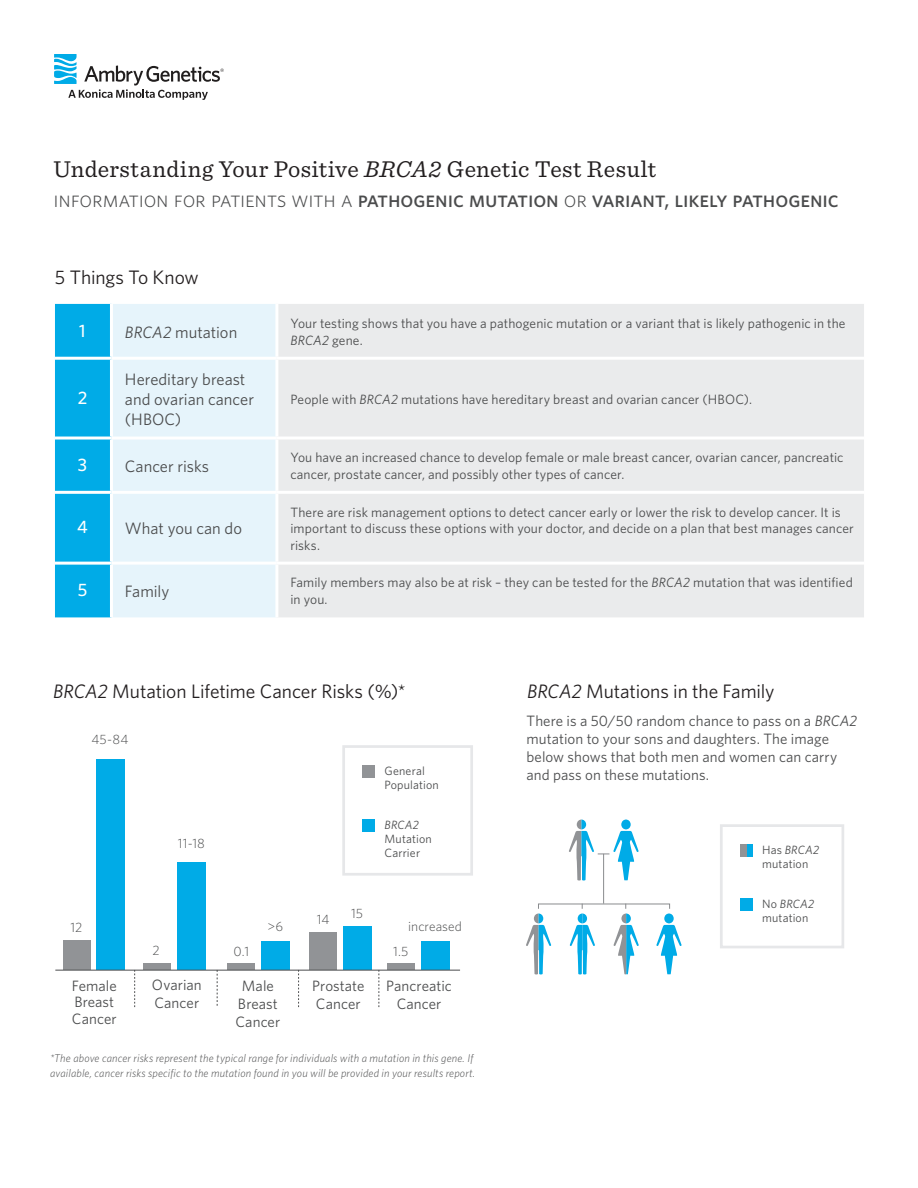
<style>
.page{position:relative;width:918px;height:1188px;background:#fff}
.page>*{position:absolute;margin:0;border:0;box-sizing:border-box;transform-origin:0 0}
.Titles{font:24px "Sentinel";letter-spacing:.015em;color:#231f20}
.t1{font:22.5px "Whitney Medium SC";letter-spacing:-.005em;color:#4b4c4d}
.Black_all_caps_subhe{font:19.5px "Whitney";letter-spacing:-.005em;color:#231f20}
.t2{font:500 18px "Whitney";color:#fff}
.Body_Copy{font:16.5px/19.8px "Whitney";color:#4b4c4d}
.Graph_sections{font:15px/18px "Whitney";letter-spacing:.005em;color:#4b4c4d}
.Body_Copy-2{font:13.5px/16.5px "Whitney";letter-spacing:.01em;color:#4b4c4d}
.Main_table_copy{font:300 13.5px "Whitney";letter-spacing:.005em;color:#4b4c4d}
.Main_table_copy-2{font:12px/14.4px "Whitney";letter-spacing:.015em;color:#4b4c4d}
.notes{font:italic 300 11.25px/15px "Whitney";letter-spacing:.01em;color:#4b4c4d}
.s1{font-style:italic}
.s2{font-family:"Whitney Light SC"}
</style>
<div class="page">
<div style="left:720px;top:824px;width:124px;height:124px;border:3px solid #e6e7e9"></div>
<div style="left:342px;top:745px;width:131px;height:131px;border:3px solid #e6e7e9"></div>
<svg style="left:746px;top:844px;width:6px;height:12px"></svg>
<div style="left:740px;top:898px;width:12px;height:12px;background:#00abe7"></div>
<div style="left:362px;top:819px;width:13px;height:12px;background:#00abe7"></div>
<hr style="left:603px;top:854px;width:1px;height:50px;background:#898b8e">
<svg style="left:569px;top:820px;width:70px;height:61px"></svg>
<svg style="left:526px;top:903px;width:156px;height:72px"></svg>
<div style="left:740px;top:844px;width:6px;height:12px;background:#919396"></div>
<div style="left:362px;top:765px;width:12px;height:12px;background:#919396"></div>
<div style="left:55px;top:304px;width:55px;height:313px;background:#00abe7"></div>
<div style="left:113px;top:304px;width:162px;height:313px;background:#e6f4fb"></div>
<div style="left:278px;top:304px;width:586px;height:313px;background:#eaebec"></div>
<hr style="left:55px;top:357px;width:56px;height:3px;background:#fff">
<hr style="left:111px;top:357px;width:166px;height:3px;background:#fff">
<hr style="left:277px;top:357px;width:587px;height:3px;background:#fff">
<hr style="left:55px;top:437px;width:56px;height:3px;background:#fff">
<hr style="left:111px;top:437px;width:166px;height:3px;background:#fff">
<hr style="left:277px;top:437px;width:587px;height:3px;background:#fff">
<hr style="left:55px;top:491px;width:56px;height:3px;background:#fff">
<hr style="left:111px;top:491px;width:166px;height:3px;background:#fff">
<hr style="left:277px;top:491px;width:587px;height:3px;background:#fff">
<hr style="left:55px;top:562px;width:56px;height:3px;background:#fff">
<hr style="left:111px;top:562px;width:166px;height:3px;background:#fff">
<hr style="left:277px;top:562px;width:587px;height:3px;background:#fff">
<div style="left:63px;top:940px;width:28px;height:30px;background:#919396"></div>
<div style="left:143px;top:963px;width:28px;height:7px;background:#919396"></div>
<div style="left:227px;top:963px;width:28px;height:7px;background:#919396"></div>
<div style="left:387px;top:963px;width:28px;height:7px;background:#919396"></div>
<div style="left:309px;top:932px;width:28px;height:38px;background:#919396"></div>
<div style="left:96px;top:760px;width:29px;height:210px;background:#00abe7"></div>
<div style="left:261px;top:942px;width:29px;height:28px;background:#00abe7"></div>
<div style="left:421px;top:942px;width:29px;height:28px;background:#00abe7"></div>
<div style="left:343px;top:926px;width:29px;height:44px;background:#00abe7"></div>
<div style="left:177px;top:863px;width:29px;height:107px;background:#00abe7"></div>
<hr style="left:55px;top:970px;width:405px;height:1px;background:#4b4c4d">
<svg style="left:134px;top:971px;width:1px;height:36px"></svg>
<svg style="left:379px;top:970px;width:1px;height:37px"></svg>
<svg style="left:298px;top:971px;width:1px;height:36px"></svg>
<svg style="left:217px;top:970px;width:1px;height:36px"></svg>
<svg style="left:54px;top:54px;width:170px;height:46px"></svg>
<p class="Titles" style="left:54px;top:151px;width:604px">Understanding Your Positive <span class="s1">BRCA2</span> Genetic Test Result</p>
<p class="t1" style="left:54px;top:185px;width:787px"><span class="s2">information for patients with a</span> pathogenic mutation <span class="s2">or</span> variant, likely pathogenic</p>
<p class="Black_all_caps_subhe" style="left:55px;top:264px;width:145px">5 Things To Know</p>
<p class="t2" style="left:79px;top:319px;width:8px">1</p>
<p class="Body_Copy" style="left:125px;top:322px;width:114px"><span class="s1">BRCA2</span> mutation</p>
<p class="Body_Copy-2" style="left:290px;top:315px;width:557px">Your testing shows that you have a pathogenic mutation or a variant that is likely pathogenic in the<br><span class="s1">BRCA2</span> gene.</p>
<p class="t2" style="left:78px;top:386px;width:11px">2</p>
<p class="Body_Copy" style="left:125px;top:369px;width:131px">Hereditary breast and ovarian cancer (HBOC)</p>
<p class="Body_Copy-2" style="left:290px;top:390px;width:463px">People with <span class="s1">BRCA2</span> mutations have hereditary breast and ovarian cancer (HBOC).</p>
<p class="t2" style="left:78px;top:453px;width:11px">3</p>
<p class="Body_Copy" style="left:125px;top:456px;width:86px">Cancer risks</p>
<p class="Body_Copy-2" style="left:290px;top:449px;width:555px">You have an increased chance to develop female or male breast cancer, ovarian cancer, pancreatic cancer, prostate cancer, and possibly other types of cancer.</p>
<p class="t2" style="left:77px;top:515px;width:12px">4</p>
<p class="Body_Copy" style="left:125px;top:518px;width:119px">What you can do</p>
<p class="Body_Copy-2" style="left:290px;top:503px;width:565px">There are risk management options to detect cancer early or lower the risk to develop cancer. It is important to discuss these options with your doctor, and decide on a plan that best manages cancer risks.</p>
<p class="t2" style="left:78px;top:578px;width:11px">5</p>
<p class="Body_Copy" style="left:125px;top:581px;width:46px">Family</p>
<p class="Body_Copy-2" style="left:290px;top:574px;width:564px">Family members may also be at risk – they can be tested for the <span class="s1">BRCA2</span> mutation that was identified in you.</p>
<p class="Black_all_caps_subhe" style="left:53px;top:678px;width:354px"><span class="s1">BRCA2</span> Mutation Lifetime Cancer Risks (%)*</p>
<p class="Main_table_copy" style="left:91px;top:731px;width:39px">45-84</p>
<p class="Main_table_copy" style="left:70px;top:918px;width:13px">12</p>
<p class="Main_table_copy" style="left:178px;top:835px;width:29px">11-18</p>
<p class="Main_table_copy" style="left:153px;top:942px;width:9px">2</p>
<p class="Main_table_copy-2" style="left:384px;top:763px;width:56px">General<br>Population</p>
<p class="Main_table_copy-2" style="left:384px;top:817px;width:49px"><span class="s1">BRCA2<br></span>Mutation<br>Carrier</p>
<p class="Main_table_copy" style="left:351px;top:905px;width:14px">15</p>
<p class="Main_table_copy" style="left:317px;top:910px;width:14px">14</p>
<p class="Main_table_copy" style="left:268px;top:917px;width:17px">&gt;6</p>
<p class="Main_table_copy" style="left:408px;top:917px;width:55px">increased</p>
<p class="Main_table_copy" style="left:233px;top:942px;width:17px">0.1</p>
<p class="Main_table_copy" style="left:393px;top:942px;width:17px">1.5</p>
<p class="Graph_sections" style="left:72px;top:977px;width:47px;line-height:16.5px">Female<br>Breast<br>Cancer</p>
<p class="Graph_sections" style="left:152px;top:975px;width:51px">Ovarian<br>Cancer</p>
<p class="Graph_sections" style="left:236px;top:976px;width:46px;text-align:center">Male<br>Breast<br>Cancer</p>
<p class="Graph_sections" style="left:386px;top:976px;width:67px;text-align:center">Pancreatic<br>Cancer</p>
<p class="Graph_sections" style="left:312px;top:976px;width:54px">Prostate<br>Cancer</p>
<p class="notes" style="left:50px;top:1051px;width:427px">*The above cancer risks represent the typical range for individuals with a mutation in this gene. If available, cancer risks specific to the mutation found in you will be provided in your results report.</p>
<p class="Black_all_caps_subhe" style="left:527px;top:678px;width:249px"><span class="s1">BRCA2</span> Mutations in the Family</p>
<p class="Graph_sections" style="left:526px;top:711px;width:332px">There is a 50/50 random chance to pass on a <span class="s1">BRCA2 </span>mutation to your sons and daughters. The image below shows that both men and women can carry and pass on these mutations.</p>
<p class="Main_table_copy-2" style="left:762px;top:842px;width:59px">Has <span class="s1">BRCA2 </span>mutation</p>
<p class="Main_table_copy-2" style="left:762px;top:896px;width:54px">No <span class="s1">BRCA2 </span>mutation</p>
</div>
